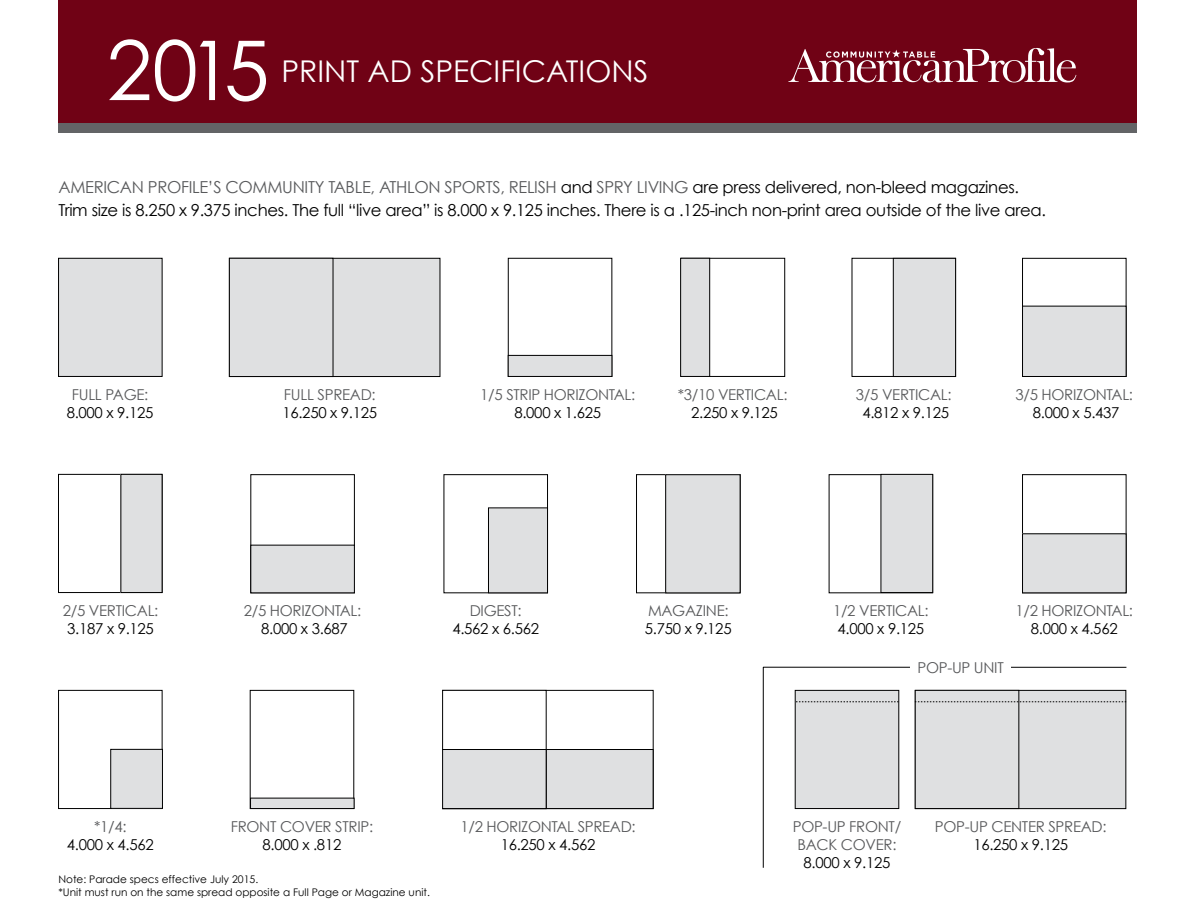
<style>
.page{position:relative;width:1188px;height:918px;background:#fff}
.page>*{position:absolute;margin:0;border:0;box-sizing:border-box;transform-origin:0 0}
.t1{font:82.5px "Century Gothic";color:#fff}
.t2{font:30px "Century Gothic";color:#fff}
.t3{font:16.5px/22.5px "Century Gothic";letter-spacing:-.02em;color:#000}
.t4{font:15px/18px "Century Gothic";letter-spacing:-.02em;color:#58595b;text-align:center}
.t5{font:15px "Century Gothic";letter-spacing:-.02em;color:#000}
.t6{font:10.5px/12.6px "Century Gothic";color:#000}
.s1{color:#58595b}
</style>
<div class="page">
<div style="left:58px;top:0;width:1079px;height:133px;background:#636466"></div>
<div style="left:58px;top:0;width:1079px;height:122px;background:#700215"></div>
<svg style="left:788px;top:48px;width:288px;height:35px"></svg>
<div style="left:59px;top:258px;width:103px;height:118px;background:#dfe0e1"></div>
<div style="left:58px;top:258px;width:105px;height:119px;border:1px solid #000"></div>
<div style="left:508px;top:258px;width:104px;height:119px;border:1px solid #000"></div>
<div style="left:508px;top:355px;width:104px;height:21px;background:#dfe0e1"></div>
<div style="left:508px;top:355px;width:104px;height:22px;border:1px solid #000"></div>
<div style="left:58px;top:474px;width:104px;height:119px;border:1px solid #000"></div>
<div style="left:121px;top:474px;width:41px;height:119px;background:#dfe0e1"></div>
<div style="left:250px;top:690px;width:104px;height:119px;border:1px solid #000"></div>
<div style="left:251px;top:798px;width:103px;height:11px;background:#dfe0e1"></div>
<div style="left:250px;top:798px;width:104px;height:11px;border:1px solid #000"></div>
<div style="left:250px;top:474px;width:105px;height:119px;border:1px solid #000"></div>
<div style="left:251px;top:545px;width:103px;height:48px;background:#dfe0e1"></div>
<div style="left:250px;top:545px;width:105px;height:48px;border:1px solid #000"></div>
<div style="left:444px;top:474px;width:104px;height:119px;border:1px solid #000"></div>
<div style="left:488px;top:508px;width:60px;height:85px;background:#dfe0e1"></div>
<div style="left:488px;top:508px;width:60px;height:85px;border:1px solid #000"></div>
<div style="left:636px;top:474px;width:104px;height:119px;border:1px solid #000"></div>
<div style="left:666px;top:475px;width:74px;height:118px;background:#dfe0e1"></div>
<div style="left:665px;top:474px;width:75px;height:119px;border:1px solid #000"></div>
<div style="left:881px;top:474px;width:52px;height:119px;background:#dfe0e1"></div>
<div style="left:881px;top:474px;width:52px;height:119px;border:1px solid #000"></div>
<div style="left:1022px;top:474px;width:104px;height:119px;border:1px solid #000"></div>
<div style="left:1023px;top:534px;width:103px;height:59px;background:#dfe0e1"></div>
<div style="left:58px;top:690px;width:105px;height:119px;border:1px solid #000"></div>
<div style="left:111px;top:749px;width:51px;height:59px;background:#dfe0e1"></div>
<div style="left:110px;top:749px;width:53px;height:60px;border:1px solid #000"></div>
<div style="left:681px;top:258px;width:104px;height:119px;border:1px solid #000"></div>
<div style="left:681px;top:258px;width:29px;height:118px;background:#dfe0e1"></div>
<div style="left:680px;top:258px;width:30px;height:119px;border:1px solid #000"></div>
<div style="left:852px;top:258px;width:104px;height:119px;border:1px solid #000"></div>
<div style="left:893px;top:258px;width:63px;height:119px;background:#dfe0e1"></div>
<div style="left:893px;top:258px;width:63px;height:119px;border:1px solid #000"></div>
<div style="left:1022px;top:258px;width:104px;height:119px;border:1px solid #000"></div>
<div style="left:1023px;top:306px;width:103px;height:70px;background:#dfe0e1"></div>
<div style="left:1022px;top:306px;width:104px;height:71px;border:1px solid #000"></div>
<svg style="left:763px;top:667px;width:364px;height:201px"></svg>
<div style="left:910px;top:660px;width:101px;height:15px;background:#fff"></div>
<div style="left:229px;top:258px;width:211px;height:119px;background:#dfe0e1"></div>
<div style="left:229px;top:258px;width:211px;height:119px;border:1px solid #000"></div>
<div style="left:229px;top:258px;width:104px;height:119px;border:1px solid #000"></div>
<div style="left:443px;top:750px;width:210px;height:59px;background:#dfe0e1"></div>
<div style="left:442px;top:749px;width:211px;height:60px;border:1px solid #000"></div>
<div style="left:442px;top:690px;width:105px;height:119px;border:1px solid #000"></div>
<div style="left:442px;top:749px;width:105px;height:60px;border:1px solid #000"></div>
<h1 class="t1" style="left:107px;top:20px;width:165px">2015</h1>
<h2 class="t2" style="left:282px;top:53px;width:369px">PRINT AD SPECIFICATIONS</h2>
<p class="t3" style="left:58px;top:176px;width:989px"><span class="s1">AMERICAN PROFILE’S COMMUNITY TABLE, ATHLON SPORTS, RELISH</span> and <span class="s1">SPRY LIVING</span> are press delivered, non-bleed magazines.<br>Trim size is 8.250 x 9.375 inches. The full “live area” is 8.000 x 9.125 inches. There is a .125-inch non-print area outside of the live area.</p>
<p class="t4" style="left:72px;top:385px;width:78px">FULL PAGE:</p>
<p class="t5" style="left:67px;top:403px;width:88px">8.000 x 9.125</p>
<p class="t4" style="left:284px;top:385px;width:93px">FULL SPREAD:</p>
<p class="t5" style="left:282px;top:403px;width:96px">16.250 x 9.125</p>
<p class="t4" style="left:480px;top:385px;width:157px">1/5 STRIP HORIZONTAL:</p>
<p class="t5" style="left:514px;top:403px;width:88px">8.000 x 1.625</p>
<p class="t4" style="left:678px;top:385px;width:111px">*3/10 VERTICAL:</p>
<p class="t5" style="left:691px;top:403px;width:88px">2.250 x 9.125</p>
<p class="t4" style="left:856px;top:385px;width:97px">3/5 VERTICAL:</p>
<p class="t5" style="left:862px;top:403px;width:88px">4.812 x 9.125</p>
<p class="t4" style="left:1016px;top:385px;width:119px">3/5 HORIZONTAL:</p>
<p class="t5" style="left:1033px;top:403px;width:88px">8.000 x 5.437</p>
<p class="t4" style="left:63px;top:601px;width:97px">2/5 VERTICAL:</p>
<p class="t5" style="left:67px;top:620px;width:88px">3.187 x 9.125</p>
<p class="t4" style="left:244px;top:602px;width:119px">2/5 HORIZONTAL:</p>
<p class="t5" style="left:261px;top:620px;width:88px">8.000 x 3.687</p>
<p class="t4" style="left:470px;top:602px;width:53px">DIGEST:</p>
<p class="t5" style="left:452px;top:620px;width:88px">4.562 x 6.562</p>
<p class="t4" style="left:648px;top:602px;width:82px">MAGAZINE:</p>
<p class="t5" style="left:645px;top:620px;width:88px">5.750 x 9.125</p>
<p class="t4" style="left:833px;top:602px;width:97px">1/2 VERTICAL:</p>
<p class="t5" style="left:838px;top:620px;width:88px">4.000 x 9.125</p>
<p class="t4" style="left:1016px;top:602px;width:119px">1/2 HORIZONTAL:</p>
<p class="t5" style="left:1031px;top:620px;width:88px">8.000 x 4.562</p>
<p class="t4" style="left:917px;top:658px;width:88px">POP-UP UNIT</p>
<p class="t4" style="left:94px;top:817px;width:34px">*1/4:</p>
<p class="t5" style="left:67px;top:835px;width:88px">4.000 x 4.562</p>
<p class="t4" style="left:231px;top:817px;width:144px">FRONT COVER STRIP:</p>
<p class="t5" style="left:263px;top:835px;width:80px">8.000 x .812</p>
<p class="t4" style="left:460px;top:817px;width:177px">1/2 HORIZONTAL SPREAD:</p>
<p class="t5" style="left:501px;top:835px;width:96px">16.250 x 4.562</p>
<p class="t4" style="left:793px;top:817px;width:110px">POP-UP FRONT/<br>BACK COVER:</p>
<p class="t5" style="left:804px;top:853px;width:88px">8.000 x 9.125</p>
<p class="t4" style="left:935px;top:817px;width:173px">POP-UP CENTER SPREAD:</p>
<p class="t5" style="left:973px;top:835px;width:96px">16.250 x 9.125</p>
<p class="t6" style="left:58px;top:873px;width:373px">Note: Parade specs effective July 2015.<br>*Unit must run on the same spread opposite a Full Page or Magazine unit.</p>
</div>
